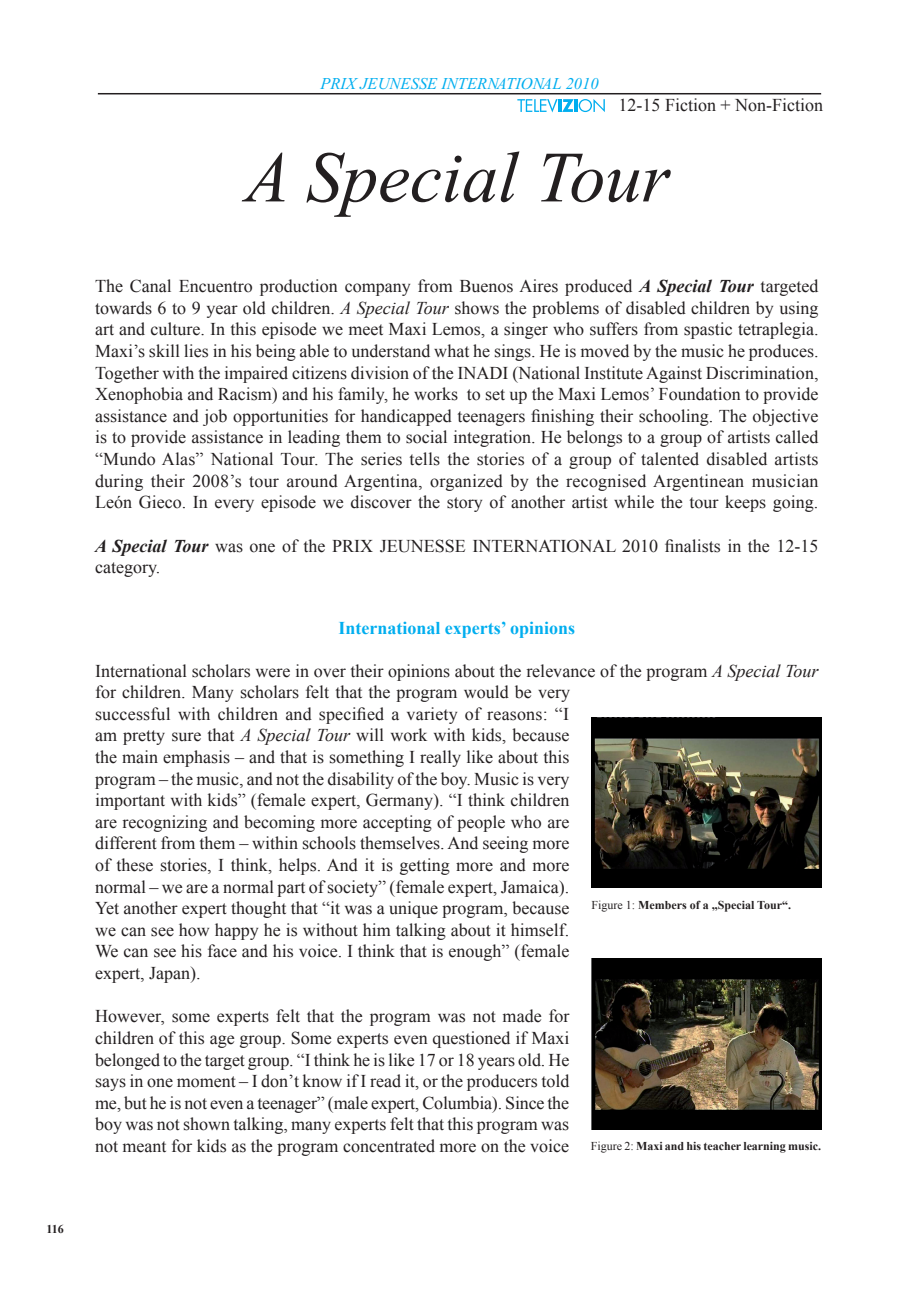
<style>
.page{position:relative;width:919px;height:1289px;background:#fff}
.page>*{position:absolute;margin:0;border:0;box-sizing:border-box;transform-origin:0 0}
.t1{font:italic 72px "Times New Roman";color:#231f20}
.t2{font:18px/21.6px "Times New Roman";color:#231f20;text-align:justify}
.t3{font:700 18px "Times New Roman";color:#00aeef}
.t4{font:italic 16.5px "Times New Roman CE";color:#00aeef}
.t5{font:700 12px "Times New Roman";color:#231f20}
.s1{font-weight:700;font-style:italic}
.s2{font-style:italic}
.s3{font-weight:400}
</style>
<div class="page">
<hr style="left:98px;top:93px;width:723px;height:1px;background:#231f20">
<svg style="left:517px;top:99px;width:87px;height:13px"></svg>
<img style="left:591px;top:717px;width:230px;height:170px">
<img style="left:591px;top:958px;width:230px;height:171px">
<p class="t5" style="left:47px;top:1220px;width:19px">116</p>
<p class="t4" style="left:320px;top:74px;width:280px">PRIX JEUNESSE INTERNATIONAL 2010</p>
<p class="t2" style="left:618px;top:94px;width:206px">12-15 Fiction + Non-Fiction</p>
<h1 class="t1" style="left:245px;top:128px;width:426px">A Special Tour</h1>
<p class="t2" style="left:95px;top:275px;width:725px">The Canal Encuentro production company from Buenos Aires produced <span class="s1">A Special Tour</span> targeted towards 6 to 9 year old children. <span class="s2">A Special Tour</span> shows the problems of disabled children by using art and culture. In this episode we meet Maxi Lemos, a singer who suffers from spastic tetraplegia.<br>Maxi’s skill lies in his being able to understand what he sings. He is moved by the music he produces.<br>Together with the impaired citizens division of the INADI (National Institute Against Discrimination, Xenophobia and Racism) and his family, he works to set up the Maxi Lemos’ Foundation to provide assistance and job opportunities for handicapped teenagers finishing their schooling. The objective is to provide assistance in leading them to social integration. He belongs to a group of artists called “Mundo Alas” National Tour. The series tells the stories of a group of talented disabled artists during their 2008’s tour around Argentina, organized by the recognised Argentinean musician León Gieco. In every episode we discover the story of another artist while the tour keeps going.</p>
<p class="t2" style="left:95px;top:534px;width:724px"><span class="s1">A Special Tour</span> was one of the PRIX JEUNESSE INTERNATIONAL 2010 finalists in the 12-15 category.</p>
<p class="t3" style="left:338px;top:615px;width:238px">International experts’ opinions</p>
<p class="t2" style="left:95px;top:659px;width:724px;text-align:left">International scholars were in over their opinions about the relevance of the program <span class="s2">A Special Tour </span>for children. Many scholars felt that the program would be very<br>successful with children and specified a variety of reasons: “I<br>am pretty sure that <span class="s2">A Special Tour</span> will work with kids, because<br>the main emphasis – and that is something I really like about this<br>program – the music, and not the disability of the boy. Music is very<br>important with kids” (female expert, Germany). “I think children<br>are recognizing and becoming more accepting of people who are<br>different from them – within schools themselves. And seeing more<br>of these stories, I think, helps. And it is getting more and more<br>normal – we are a normal part of society” (female expert, Jamaica).<br>Yet another expert thought that “it was a unique program, because<br>we can see how happy he is without him talking about it himself.<br>We can see his face and his voice. I think that is enough” (female<br>expert, Japan).</p>
<p class="t2" style="left:95px;top:1005px;width:476px">However, some experts felt that the program was not made for children of this age group. Some experts even questioned if Maxi belonged to the target group. “I think he is like 17 or 18 years old. He says in one moment – I don’t know if I read it, or the producers told me, but he is not even a teenager” (male expert, Columbia). Since the boy was not shown talking, many experts felt that this program was not meant for kids as the program concentrated more on the voice</p>
<p class="t5" style="left:591px;top:896px;width:201px"><span class="s3">Figure 1:</span> Members of a „Special Tour“.</p>
<p class="t5" style="left:591px;top:1137px;width:232px"><span class="s3">Figure 2:</span> Maxi and his teacher learning music.</p>
</div>
